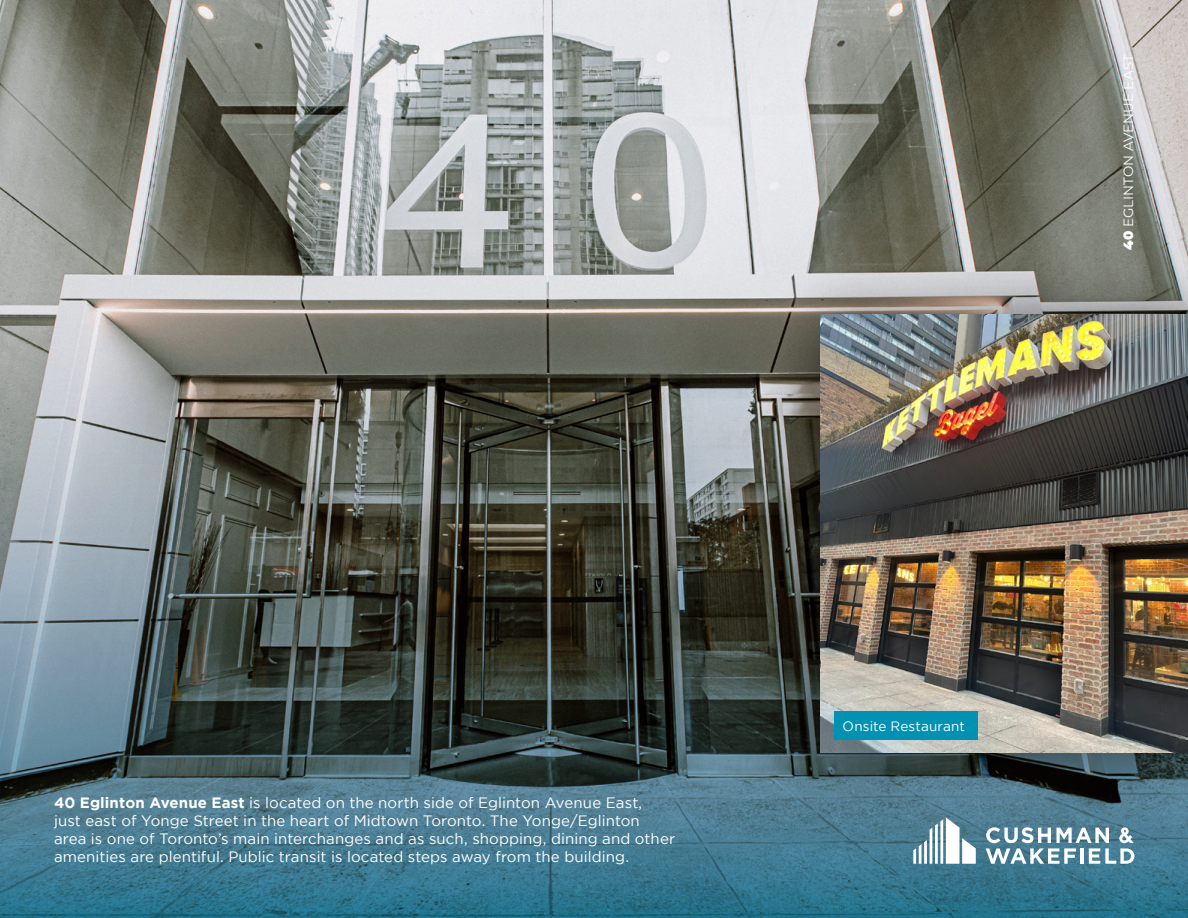
<style>
.page{position:relative;width:1188px;height:918px;background:#fff}
.page>*{position:absolute;margin:0;border:0;box-sizing:border-box;transform-origin:0 0}
.t1{font:15px/18px "Gotham";letter-spacing:.005em;color:#fff}
.t2{font:13.5px "Montserrat";color:#fff}
.t3{font:13.5px "Gotham";letter-spacing:.01em;color:#fff}
.s1{font-weight:900}
.s2{font-weight:700}
</style>
<div class="page">
<img style="left:0;top:0;width:1188px;height:918px">
<div style="left:768px;top:261px;width:420px;height:545px;background:#000;opacity:.5"></div>
<img style="left:820px;top:314px;width:368px;height:439px">
<div style="left:834px;top:712px;width:143px;height:28px;background:#0091b3"></div>
<svg style="left:913px;top:817px;width:63px;height:47px"></svg>
<svg style="left:986px;top:827px;width:148px;height:37px"></svg>
<p class="t2" style="left:1119px;top:250px;width:198px;rotate:-90deg"><span class="s1">40</span> EGLINTON AVENUE EAST</p>
<p class="t1" style="left:54px;top:793px;width:623px"><span class="s2">40 Eglinton Avenue East</span> is located on the north side of Eglinton Avenue East,<br>just east of Yonge Street in the heart of Midtown Toronto. The Yonge/Eglinton area is one of Toronto’s main interchanges and as such, shopping, dining and other amenities are plentiful. Public transit is located steps away from the building.</p>
<p class="t3" style="left:843px;top:718px;width:124px">Onsite Restaurant</p>
</div>
